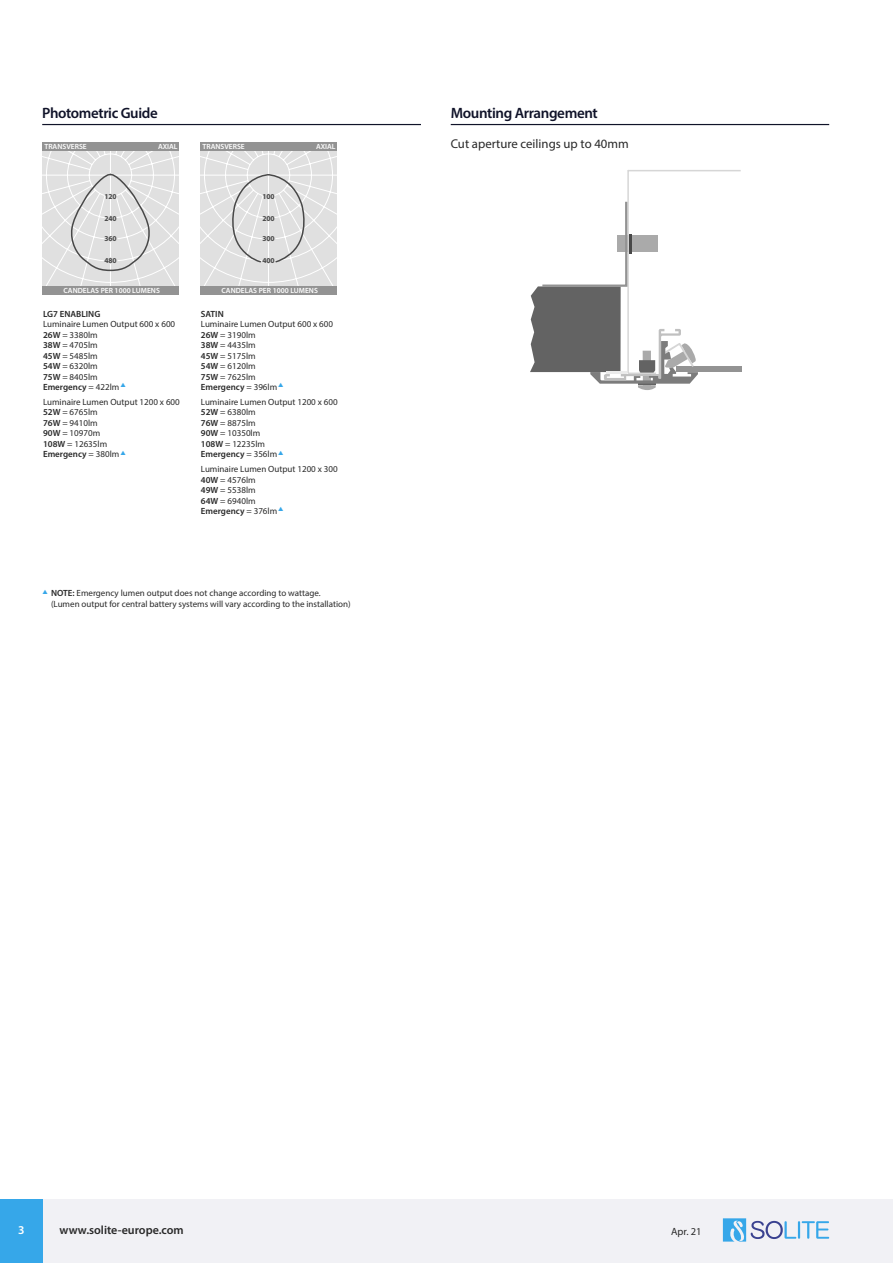
<style>
.page{position:relative;width:893px;height:1263px;background:#fff}
.page>*{position:absolute;margin:0;border:0;box-sizing:border-box;transform-origin:0 0}
.t1{font:600 15px "Myriad Pro";letter-spacing:-.025em;color:#101329}
.t2{font:12.75px "Myriad Pro";color:#282828}
.t3{font:600 12px "Myriad Pro";color:#282828}
.t4{font:600 12px "Myriad Pro";color:#fff}
.t5{font:10.5px "Myriad Pro";color:#282828}
.t6{font:9px/10.5px "Myriad Pro";color:#282828}
.t7{font:600 9px "Myriad Pro";color:#282828}
.t8{font:600 7.5px "Myriad Pro";color:#fff}
.t9{font:700 7.5px "Myriad Pro";letter-spacing:-.025em;color:#484848}
.s1{font-weight:600}
</style>
<div class="page">
<hr style="left:451px;top:124px;width:378px;height:1px;background:#101329">
<hr style="left:42px;top:124px;width:379px;height:1px;background:#101329">
<svg style="left:530px;top:170px;width:212px;height:220px"></svg>
<div style="left:43px;top:286px;width:136px;height:8px;background:#939393"></div>
<div style="left:43px;top:142px;width:136px;height:8px;background:#939393"></div>
<div style="left:201px;top:286px;width:136px;height:8px;background:#939393"></div>
<div style="left:201px;top:142px;width:136px;height:8px;background:#939393"></div>
<svg style="left:200px;top:150px;width:137px;height:137px;background:#dfdfdf"></svg>
<svg style="left:42px;top:150px;width:137px;height:137px;background:#dedede"></svg>
<div style="left:0;top:1199px;width:893px;height:64px;background:#f1f1f5"></div>
<svg style="left:723px;top:1218px;width:106px;height:23px"></svg>
<div style="left:0;top:1199px;width:43px;height:64px;background:#36a7e9"></div>
<h1 class="t1" style="left:42px;top:103px;width:117px">Photometric Guide</h1>
<h1 class="t1" style="left:451px;top:103px;width:149px">Mounting Arrangement</h1>
<p class="t8" style="left:44px;top:141px;width:44px">TRANSVERSE</p>
<p class="t8" style="left:158px;top:141px;width:21px">AXIAL</p>
<p class="t8" style="left:202px;top:141px;width:44px">TRANSVERSE</p>
<p class="t8" style="left:316px;top:141px;width:21px">AXIAL</p>
<p class="t9" style="left:104px;top:191px;width:14px">120</p>
<p class="t9" style="left:104px;top:213px;width:14px">240</p>
<p class="t9" style="left:104px;top:234px;width:14px">360</p>
<p class="t9" style="left:104px;top:256px;width:14px">480</p>
<p class="t9" style="left:262px;top:191px;width:14px">100</p>
<p class="t9" style="left:262px;top:213px;width:14px">200</p>
<p class="t9" style="left:262px;top:234px;width:14px">300</p>
<p class="t9" style="left:262px;top:256px;width:14px">400</p>
<p class="t8" style="left:64px;top:285px;width:98px">CANDELAS PER 1000 LUMENS</p>
<p class="t8" style="left:222px;top:285px;width:98px">CANDELAS PER 1000 LUMENS</p>
<p class="t7" style="left:43px;top:308px;width:59px">LG7 ENABLING</p>
<p class="t6" style="left:43px;top:319px;width:134px">Luminaire Lumen Output 600 x 600<br><span class="s1">26W</span> = 3380lm<br><span class="s1">38W</span> = 4705lm<br><span class="s1">45W</span> = 5485lm<br><span class="s1">54W</span> = 6320lm<br><span class="s1">75W</span> = 8405lm<br><span class="s1">Emergency</span> = 422lm <sup>▲</sup></p>
<p class="t6" style="left:43px;top:396px;width:138px">Luminaire Lumen Output 1200 x 600<br><span class="s1">52W</span> = 6765lm<br><span class="s1">76W</span> = 9410lm<br><span class="s1">90W</span> = 10970m<br><span class="s1">108W</span> = 12635lm<br><span class="s1">Emergency</span> = 380lm <sup>▲</sup></p>
<p class="t7" style="left:201px;top:308px;width:24px">SATIN</p>
<p class="t6" style="left:201px;top:319px;width:134px">Luminaire Lumen Output 600 x 600<br><span class="s1">26W</span> = 3190lm<br><span class="s1">38W</span> = 4435lm<br><span class="s1">45W</span> = 5175lm<br><span class="s1">54W</span> = 6120lm<br><span class="s1">75W</span> = 7625lm<br><span class="s1">Emergency</span> = 396lm <sup>▲</sup></p>
<p class="t6" style="left:201px;top:396px;width:138px">Luminaire Lumen Output 1200 x 600<br><span class="s1">52W</span> = 6380lm<br><span class="s1">76W</span> = 8875lm<br><span class="s1">90W</span> = 10350lm<br><span class="s1">108W</span> = 12235lm<br><span class="s1">Emergency</span> = 356lm <sup>▲</sup></p>
<p class="t6" style="left:201px;top:464px;width:138px">Luminaire Lumen Output 1200 x 300<br><span class="s1">40W</span> = 4576lm<br><span class="s1">49W</span> = 5538lm<br><span class="s1">64W</span> = 6940lm<br><span class="s1">Emergency</span> = 376lm <sup>▲</sup></p>
<p class="t6" style="left:51px;top:588px;width:301px;text-indent:-9px"><sup>▲</sup> <span class="s1">NOTE:</span> Emergency lumen output does not change according to wattage. (Lumen output for central battery systems will vary according to the installation)</p>
<h2 class="t2" style="left:451px;top:136px;width:179px">Cut aperture ceilings up to 40mm</h2>
<h3 class="t4" style="left:18px;top:1222px;width:8px">3</h3>
<h3 class="t3" style="left:60px;top:1222px;width:126px">www.solite-europe.com</h3>
<p class="t5" style="left:671px;top:1225px;width:32px">Apr. 21</p>
</div>
